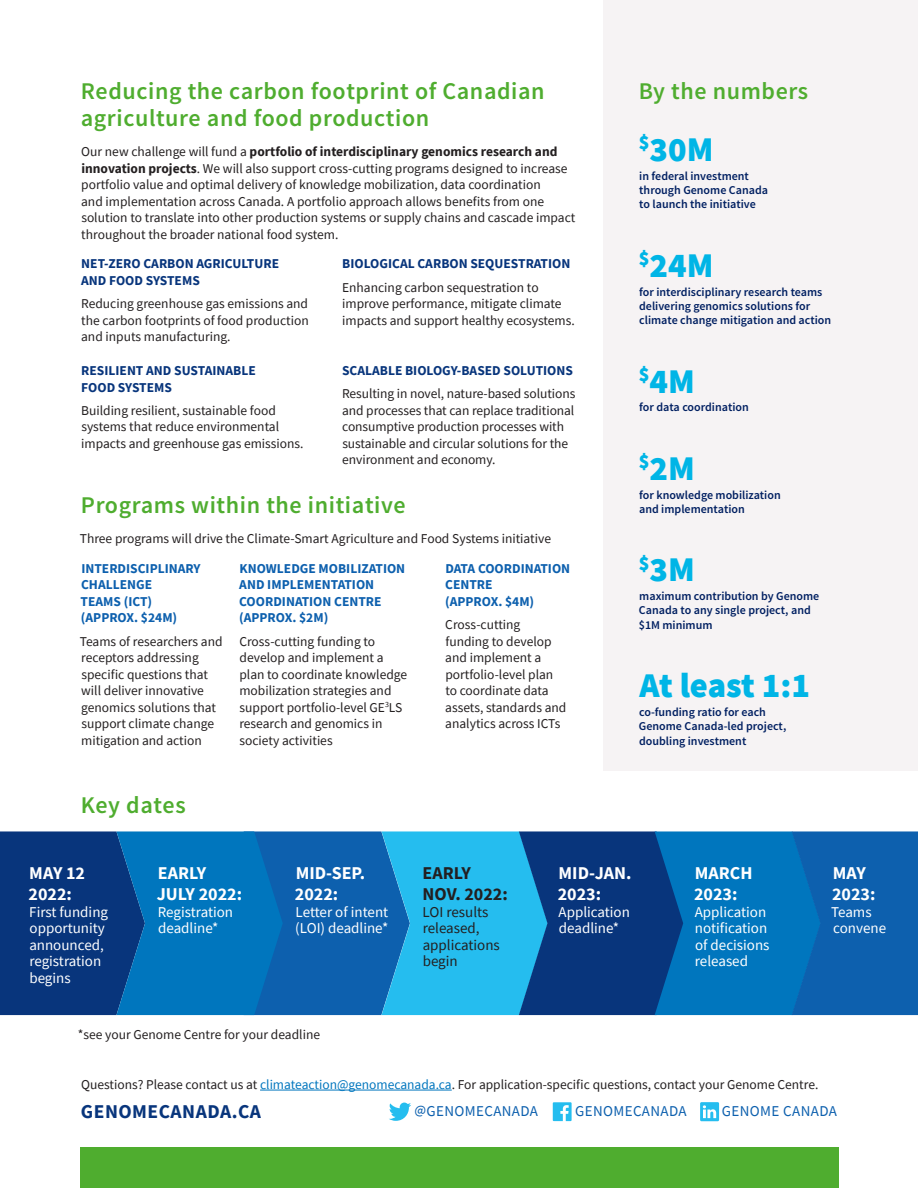
<style>
.page{position:relative;width:918px;height:1188px;background:#fff}
.page>*{position:absolute;margin:0;border:0;box-sizing:border-box;transform-origin:0 0}
.Stat_-_Number{font:900 34.5px "Source Sans Pro";color:#00b5e6}
.t1{font:600 24px/27px "Source Sans Pro";letter-spacing:.025em;color:#4fad2f}
.t2{font:700 19.5px "Source Sans Pro";letter-spacing:.025em;color:#08357c}
.Body{font:700 18px/21px "Source Sans Pro";color:#fff}
.Body-2{font:700 18px/21px "Source Sans Pro";color:#231f20}
.Body-3{font:15px/16.5px "Source Sans Pro";color:#fff}
.t3{font:15px "Source Sans Pro";letter-spacing:.025em;color:#0d60ae}
.Body-4{font:15px/16.5px "Source Sans Pro";color:#231f20}
.Body-5{font:13.5px/16.5px "Source Sans Pro";color:#231f20}
.Body_Bold{font:13.5px/16.5px "Source Sans Pro";color:#231f20}
.t4{font:700 13.5px/16.5px "Source Sans Pro";color:#0d60ae}
.t5{font:700 13.5px/16.5px "Source Sans Pro";color:#08357c}
.Stat_-_Info{font:600 12px/14.4px "Source Sans Pro";color:#001f61}
.s1{font-weight:700}
.s2{color:#0076be}
</style>
<div class="page">
<div style="left:80px;top:1148px;width:759px;height:40px;background:#4fad2f"></div>
<svg style="left:389px;top:1103px;width:22px;height:18px"></svg>
<svg style="left:553px;top:1102px;width:19px;height:19px"></svg>
<div style="left:700px;top:1102px;width:19px;height:19px;background:#25bdef"></div>
<svg style="left:703px;top:1105px;width:13px;height:13px"></svg>
<hr style="left:260px;top:1090px;width:192px;height:1px;background:#0076be">
<div style="left:603px;top:0;width:315px;height:770px;background:#f6f3f4"></div>
<svg style="left:0;top:831px;width:918px;height:184px;background:#0c68ae"></svg>
<h2 class="t1" style="left:81px;top:78px;width:466px">Reducing the carbon footprint of Canadian agriculture and food production</h2>
<p class="Body-5" style="left:81px;top:143px;width:496px">Our new challenge will fund a <span class="s1">portfolio of interdisciplinary genomics research and innovation projects</span>. We will also support cross-cutting programs designed to increase portfolio value and optimal delivery of knowledge mobilization, data coordination<br>and implementation across Canada. A portfolio approach allows benefits from one solution to translate into other production systems or supply chains and cascade impact throughout the broader national food system.</p>
<h4 class="t5" style="left:81px;top:255px;width:199px">NET-ZERO CARBON AGRICULTURE<br>AND FOOD SYSTEMS</h4>
<p class="Body-5" style="left:81px;top:295px;width:229px;text-align:justify">Reducing greenhouse gas emissions and the carbon footprints of food production and inputs manufacturing.</p>
<h4 class="t5" style="left:81px;top:362px;width:176px">RESILIENT AND SUSTAINABLE<br>FOOD SYSTEMS</h4>
<p class="Body-5" style="left:81px;top:402px;width:224px">Building resilient, sustainable food systems that reduce environmental impacts and greenhouse gas emissions.</p>
<h4 class="t5" style="left:342px;top:255px;width:230px">BIOLOGICAL CARBON SEQUESTRATION</h4>
<p class="Body-5" style="left:342px;top:279px;width:234px">Enhancing carbon sequestration to improve performance, mitigate climate impacts and support healthy ecosystems.</p>
<h4 class="t5" style="left:342px;top:362px;width:232px">SCALABLE BIOLOGY-BASED SOLUTIONS</h4>
<p class="Body-5" style="left:342px;top:385px;width:235px">Resulting in novel, nature-based solutions and processes that can replace traditional consumptive production processes with sustainable and circular solutions for the environment and economy.</p>
<h2 class="t1" style="left:81px;top:493px;width:326px">Programs within the initiative</h2>
<p class="Body-5" style="left:80px;top:531px;width:473px">Three programs will drive the Climate-Smart Agriculture and Food Systems initiative</p>
<h4 class="t4" style="left:81px;top:560px;width:122px">INTERDISCIPLINARY<br>CHALLENGE<br>TEAMS (ICT) (APPROX. $24M)</h4>
<p class="Body_Bold" style="left:80px;top:633px;width:144px">Teams of researchers and receptors addressing specific questions that will deliver innovative genomics solutions that support climate change mitigation and action</p>
<h4 class="t4" style="left:239px;top:560px;width:168px">KNOWLEDGE MOBILIZATION<br>AND IMPLEMENTATION<br>COORDINATION CENTRE (APPROX. $2M)</h4>
<p class="Body_Bold" style="left:239px;top:633px;width:169px">Cross-cutting funding to develop and implement a plan to coordinate knowledge mobilization strategies and support portfolio-level GE<sup>3</sup>LS research and genomics in society activities</p>
<h2 class="t1" style="left:81px;top:792px;width:106px">Key dates</h2>
<h4 class="t4" style="left:445px;top:560px;width:127px">DATA COORDINATION<br>CENTRE<br>(APPROX. $4M)</h4>
<p class="Body_Bold" style="left:445px;top:616px;width:123px">Cross-cutting funding to develop and implement a portfolio-level plan to coordinate data assets, standards and analytics across ICTs</p>
<h2 class="t1" style="left:639px;top:78px;width:171px">By the numbers</h2>
<p class="Stat_-_Number" style="left:639px;top:126px;width:76px"><sup>$</sup>30M</p>
<p class="Stat_-_Info" style="left:639px;top:169px;width:130px">in federal investment through Genome Canada to launch the initiative</p>
<p class="Stat_-_Number" style="left:639px;top:241px;width:76px"><sup>$</sup>24M</p>
<p class="Stat_-_Info" style="left:639px;top:285px;width:194px">for interdisciplinary research teams delivering genomics solutions for climate change mitigation and action</p>
<p class="Stat_-_Number" style="left:639px;top:357px;width:58px"><sup>$</sup>4M</p>
<p class="Stat_-_Info" style="left:639px;top:401px;width:111px">for data coordination</p>
<p class="Stat_-_Number" style="left:639px;top:444px;width:58px"><sup>$</sup>2M</p>
<p class="Stat_-_Info" style="left:639px;top:488px;width:143px">for knowledge mobilization and implementation</p>
<p class="Stat_-_Number" style="left:639px;top:546px;width:58px"><sup>$</sup>3M</p>
<p class="Stat_-_Info" style="left:639px;top:589px;width:182px">maximum contribution by Genome<br>Canada to any single project, and $1M minimum</p>
<p class="Stat_-_Number" style="left:640px;top:662px;width:172px">At least 1:1</p>
<p class="Stat_-_Info" style="left:639px;top:705px;width:149px">co-funding ratio for each<br>Genome Canada-led project, doubling investment</p>
<p class="Body" style="left:28px;top:862px;width:58px">MAY 12<br>2022:</p>
<p class="Body-3" style="left:29px;top:903px;width:80px">First funding opportunity announced, registration begins</p>
<p class="Body" style="left:157px;top:862px;width:87px">EARLY<br>JULY 2022:</p>
<p class="Body-3" style="left:158px;top:903px;width:77px">Registration deadline*</p>
<p class="Body" style="left:295px;top:862px;width:72px">MID-SEP.<br>2022:</p>
<p class="Body-3" style="left:295px;top:903px;width:95px">Letter of intent (LOI) deadline*</p>
<p class="Body-5" style="left:78px;top:1026px;width:244px">*see your Genome Centre for your deadline</p>
<p class="Body-2" style="left:423px;top:862px;width:87px">EARLY<br>NOV. 2022:</p>
<p class="Body-4" style="left:423px;top:903px;width:79px">LOI results released, applications begin</p>
<p class="Body" style="left:558px;top:862px;width:75px">MID-JAN.<br>2023:</p>
<p class="Body-3" style="left:559px;top:903px;width:73px">Application deadline*</p>
<p class="Body" style="left:694px;top:862px;width:60px">MARCH<br>2023:</p>
<p class="Body-3" style="left:695px;top:903px;width:76px">Application notification of decisions released</p>
<p class="Body" style="left:832px;top:862px;width:45px">MAY<br>2023:</p>
<p class="Body-3" style="left:831px;top:903px;width:56px">Teams convene</p>
<p class="Body-5" style="left:81px;top:1076px;width:739px">Questions? Please contact us at <span class="s2">climateaction@genomecanada.ca</span>. For application-specific questions, contact your Genome Centre.</p>
<h3 class="t2" style="left:81px;top:1098px;width:182px">GENOMECANADA.CA</h3>
<h3 class="t3" style="left:414px;top:1102px;width:125px">@GENOMECANADA</h3>
<h3 class="t3" style="left:575px;top:1102px;width:113px">GENOMECANADA</h3>
<h3 class="t3" style="left:722px;top:1102px;width:116px">GENOME CANADA</h3>
</div>
